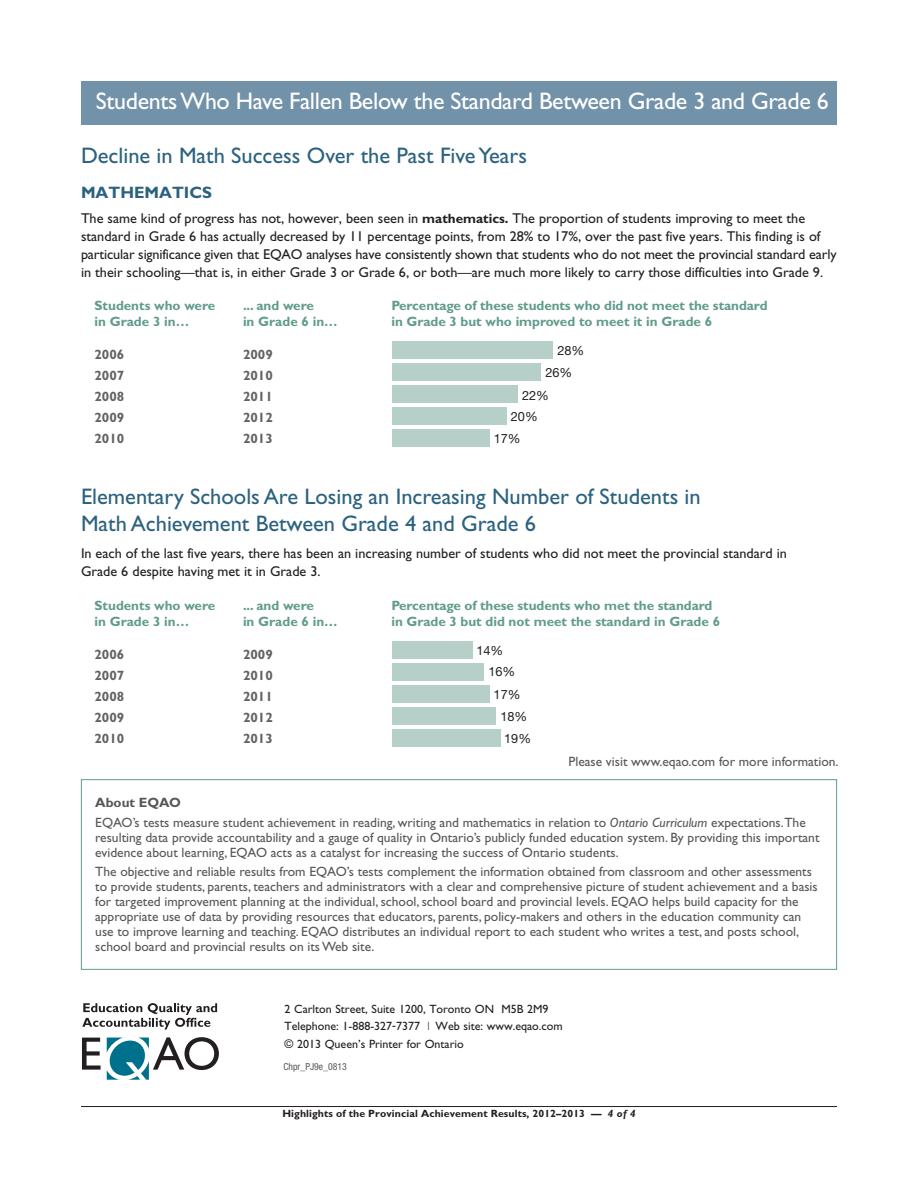
<style>
.page{position:relative;width:918px;height:1188px;background:#fff}
.page>*{position:absolute;margin:0;border:0;box-sizing:border-box;transform-origin:0 0}
.Heading_1{font:24px "Gill Sans Std";letter-spacing:-.015em;color:#fff}
.Heading_1_Sub{font:22.5px/27px "Gill Sans Std";color:#2b627f}
.Heading_3{font:700 16.5px "Gill Sans Std";color:#2b627f}
.Body_Text{font:14.25px/18px "Gill Sans Std";color:#231f20}
.About_EQAO{font:13.5px/15px "Gill Sans Std";color:#57585a}
.Rising_the_Standard{font:700 13.5px/16.2px "Gill Sans Std";letter-spacing:-.005em;color:#619b8c}
.Mathematics_Decline{font:700 13.5px "Gill Sans Std";color:#636366}
.About_EQAO-2{font:700 13.5px "Gill Sans Std";color:#57585a}
.t1{font:12.75px/21.8px "Helvetica Neue";color:#231f20}
.t2{font:12px "Gill Sans Std";color:#231f20}
.t3{font:700 10.5px "Gill Sans Std";letter-spacing:.01em;color:#231f20}
.Version_code{font:condensed 9.75px "Helvetica Neue LT Std";color:#57585a}
.s1{font-weight:700;font-size:13.5px}
.s2{font-style:italic}
.s3{font-weight:300}
</style>
<div class="page">
<hr style="left:81px;top:1106px;width:756px;height:1px;background:#231f20">
<div style="left:81px;top:81px;width:756px;height:43px;background:#7292aa"></div>
<div style="left:392px;top:429px;width:98px;height:18px;background:#b6cfc8"></div>
<div style="left:392px;top:407px;width:115px;height:18px;background:#b6cfc8"></div>
<div style="left:392px;top:385px;width:126px;height:18px;background:#b6cfc8"></div>
<div style="left:392px;top:363px;width:149px;height:18px;background:#b6cfc8"></div>
<div style="left:392px;top:341px;width:161px;height:18px;background:#b6cfc8"></div>
<div style="left:392px;top:729px;width:109px;height:18px;background:#b6cfc8"></div>
<div style="left:392px;top:707px;width:103px;height:18px;background:#b6cfc8"></div>
<div style="left:392px;top:685px;width:98px;height:18px;background:#b6cfc8"></div>
<div style="left:392px;top:663px;width:92px;height:18px;background:#b6cfc8"></div>
<div style="left:392px;top:641px;width:81px;height:18px;background:#b6cfc8"></div>
<svg style="left:82px;top:1038px;width:19px;height:32px"></svg>
<svg style="left:82px;top:1003px;width:135px;height:27px"></svg>
<svg style="left:107px;top:1037px;width:112px;height:43px"></svg>
<div style="left:81px;top:779px;width:756px;height:191px;border:1px solid #619b8c"></div>
<p class="Heading_1" style="left:96px;top:87px;width:734px">Students Who Have Fallen Below the Standard Between Grade 3 and Grade 6</p>
<p class="Heading_1_Sub" style="left:81px;top:142px;width:448px">Decline in Math Success Over the Past Five Years</p>
<p class="Heading_3" style="left:81px;top:183px;width:133px">MATHEMATICS</p>
<p class="Body_Text" style="left:81px;top:209px;width:757px">The same kind of progress has not, however, been seen in <span class="s1">mathematics.</span> The proportion of students improving to meet the standard in Grade 6 has actually decreased by 11 percentage points, from 28% to 17%, over the past five years. This finding is of particular significance given that EQAO analyses have consistently shown that students who do not meet the provincial standard early in their schooling—that is, in either Grade 3 or Grade 6, or both—are much more likely to carry those difficulties into Grade 9.</p>
<p class="Rising_the_Standard" style="left:94px;top:297px;width:122px">Students who were in Grade 3 in…</p>
<p class="Rising_the_Standard" style="left:243px;top:297px;width:96px">... and were<br>in Grade 6 in…</p>
<p class="Rising_the_Standard" style="left:392px;top:297px;width:378px">Percentage of these students who did not meet the standard in Grade 3 but who improved to meet it in Grade 6</p>
<p class="Mathematics_Decline" style="left:94px;top:347px;width:31px">2006</p>
<p class="Mathematics_Decline" style="left:94px;top:368px;width:31px">2007</p>
<p class="Mathematics_Decline" style="left:94px;top:389px;width:31px">2008</p>
<p class="Mathematics_Decline" style="left:94px;top:410px;width:31px">2009</p>
<p class="Mathematics_Decline" style="left:94px;top:431px;width:31px">2010</p>
<p class="t1" style="left:545px;top:340px;width:40px;text-indent:12px">28%<br>26%</p>
<p class="t1" style="left:522px;top:385px;width:28px">22%</p>
<p class="t1" style="left:511px;top:407px;width:28px">20%</p>
<p class="t1" style="left:494px;top:428px;width:28px">17%</p>
<p class="Mathematics_Decline" style="left:243px;top:347px;width:31px">2009</p>
<p class="Mathematics_Decline" style="left:243px;top:368px;width:31px">2010</p>
<p class="Mathematics_Decline" style="left:243px;top:389px;width:31px">2011</p>
<p class="Mathematics_Decline" style="left:243px;top:410px;width:31px">2012</p>
<p class="Mathematics_Decline" style="left:243px;top:431px;width:31px">2013</p>
<p class="Heading_1_Sub" style="left:81px;top:483px;width:621px">Elementary Schools Are Losing an Increasing Number of Students in<br>Math Achievement Between Grade 4 and Grade 6</p>
<p class="Body_Text" style="left:81px;top:545px;width:708px">In each of the last five years, there has been an increasing number of students who did not meet the provincial standard in<br>Grade 6 despite having met it in Grade 3.</p>
<p class="Rising_the_Standard" style="left:94px;top:597px;width:122px">Students who were in Grade 3 in…</p>
<p class="Rising_the_Standard" style="left:243px;top:597px;width:96px">... and were<br>in Grade 6 in…</p>
<p class="Rising_the_Standard" style="left:392px;top:597px;width:330px">Percentage of these students who met the standard in Grade 3 but did not meet the standard in Grade 6</p>
<p class="Mathematics_Decline" style="left:94px;top:647px;width:31px">2006</p>
<p class="Mathematics_Decline" style="left:94px;top:668px;width:31px">2007</p>
<p class="Mathematics_Decline" style="left:94px;top:689px;width:31px">2008</p>
<p class="Mathematics_Decline" style="left:94px;top:710px;width:31px">2009</p>
<p class="Mathematics_Decline" style="left:94px;top:731px;width:31px">2010</p>
<p class="t1" style="left:488px;top:640px;width:28px;text-indent:-12px">14%<br>16%</p>
<p class="t1" style="left:500px;top:685px;width:32px;text-indent:-7px">17%<br>18%<br>19%</p>
<p class="Mathematics_Decline" style="left:243px;top:647px;width:31px">2009</p>
<p class="Mathematics_Decline" style="left:243px;top:668px;width:31px">2010</p>
<p class="Mathematics_Decline" style="left:243px;top:689px;width:31px">2011</p>
<p class="Mathematics_Decline" style="left:243px;top:710px;width:31px">2012</p>
<p class="Mathematics_Decline" style="left:243px;top:731px;width:31px">2013</p>
<p class="About_EQAO" style="left:568px;top:754px;width:272px">Please visit www.eqao.com for more information.</p>
<p class="About_EQAO-2" style="left:95px;top:795px;width:87px">About EQAO</p>
<p class="About_EQAO" style="left:95px;top:815px;width:726px">EQAO’s tests measure student achievement in reading, writing and mathematics in relation to <span class="s2">Ontario Curriculum</span> expectations.The resulting data provide accountability and a gauge of quality in Ontario’s publicly funded education system. By providing this important evidence about learning, EQAO acts as a catalyst for increasing the success of Ontario students.</p>
<p class="About_EQAO" style="left:95px;top:864px;width:724px">The objective and reliable results from EQAO’s tests complement the information obtained from classroom and other assessments to provide students, parents, teachers and administrators with a clear and comprehensive picture of student achievement and a basis for targeted improvement planning at the individual, school, school board and provincial levels. EQAO helps build capacity for the appropriate use of data by providing resources that educators, parents, policy-makers and others in the education community can use to improve learning and teaching. EQAO distributes an individual report to each student who writes a test, and posts school, school board and provincial results on its Web site.</p>
<p class="t2" style="left:285px;top:1002px;width:266px">2 Carlton Street, Suite 1200, Toronto ON M5B 2M9</p>
<p class="t2" style="left:285px;top:1019px;width:280px">Telephone: 1-888-327-7377 <span class="s3">l</span> Web site: www.eqao.com</p>
<p class="t2" style="left:285px;top:1037px;width:181px">© 2013 Queen’s Printer for Ontario</p>
<p class="Version_code" style="left:284px;top:1061px;width:65px">Chpr_PJ9e_0813</p>
<p class="t3" style="left:282px;top:1108px;width:355px">Highlights of the Provincial Achievement Results, 2012–2013 — <span class="s2">4 of 4</span></p>
</div>
